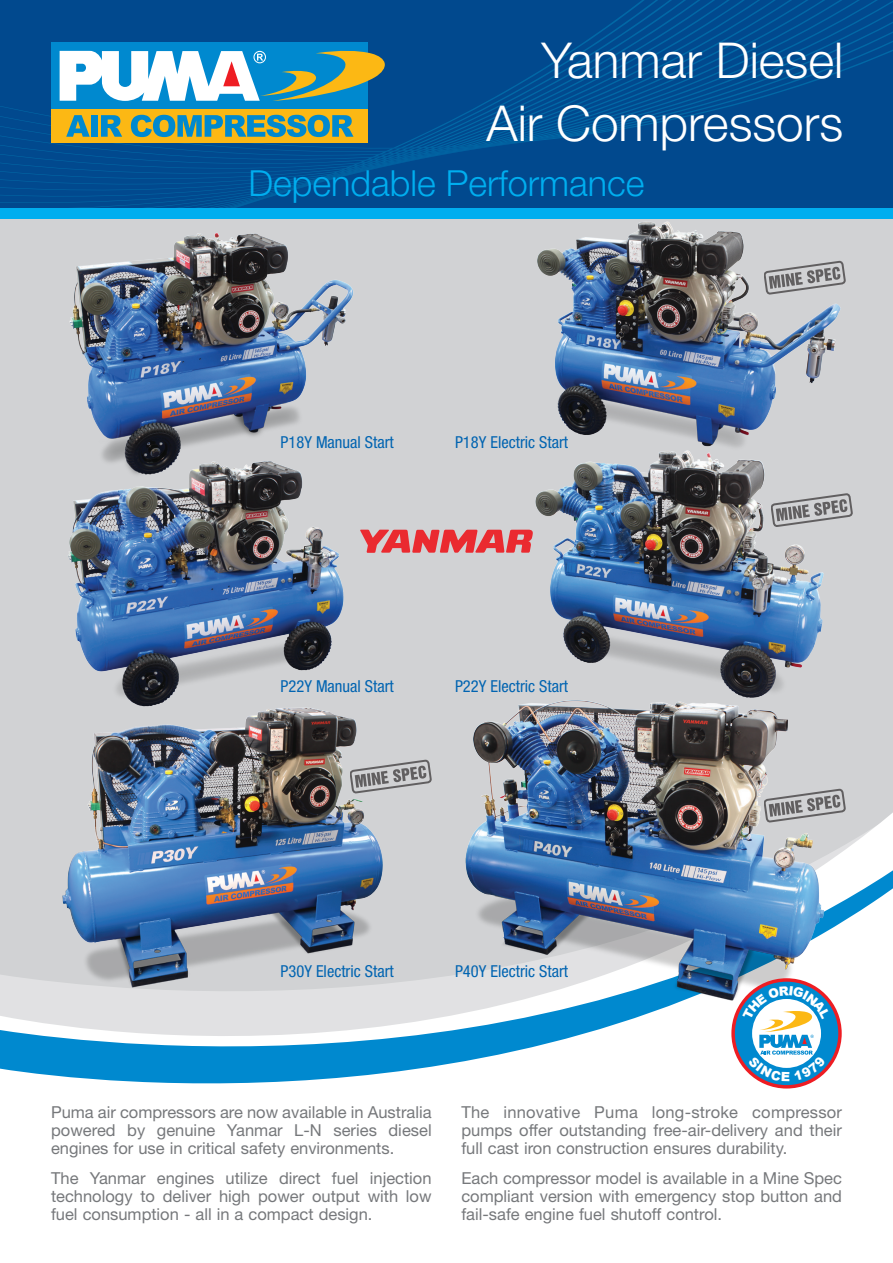
<style>
.page{position:relative;width:893px;height:1263px;background:#fff}
.page>*{position:absolute;margin:0;border:0;box-sizing:border-box;transform-origin:0 0}
.t1{font:300 49.5px/63px "Helvetica Neue LT Std";color:#fff;text-align:right}
.t2{font:300 36px "Helvetica Neue LT Std";color:#00aeef}
.t3{font:16.5px/18px "Helvetica Neue LT Std";color:#76787b;text-align:justify}
.t4{font:condensed 16.5px "Helvetica Neue LT Std";color:#0164b1}
</style>
<div class="page">
<div style="left:0;top:219px;width:893px;height:587px;background:#d1d2d4"></div>
<svg style="left:0;top:199px;width:893px;height:8px;background:#014a8f"></svg>
<svg style="left:0;top:192px;width:893px;height:7px;background:#014a8f"></svg>
<svg style="left:0;top:184px;width:893px;height:8px;background:#014a8f"></svg>
<svg style="left:0;top:177px;width:893px;height:7px;background:#014a8f"></svg>
<svg style="left:0;top:171px;width:893px;height:6px;background:#014a8f"></svg>
<svg style="left:0;top:164px;width:893px;height:7px;background:#014a8f"></svg>
<svg style="left:0;top:160px;width:893px;height:4px;background:#014b8f"></svg>
<svg style="left:0;top:156px;width:893px;height:4px;background:#014b8f"></svg>
<svg style="left:0;top:152px;width:893px;height:4px;background:#014b90"></svg>
<svg style="left:0;top:0;width:893px;height:149px;background:#004c90"></svg>
<svg style="left:0;top:1039px;width:842px;height:50px"></svg>
<svg style="left:0;top:806px;width:893px;height:233px"></svg>
<div style="left:0;top:208px;width:893px;height:11px;background:#00aeef"></div>
<img style="left:526px;top:219px;width:320px;height:223px">
<img style="left:512px;top:442px;width:340px;height:257px">
<img style="left:452px;top:690px;width:380px;height:315px">
<img style="left:63px;top:226px;width:295px;height:228px">
<img style="left:52px;top:454px;width:309px;height:245px">
<img style="left:34px;top:699px;width:371px;height:290px">
<div style="left:51px;top:109px;width:317px;height:34px;background:#fcb814"></div>
<div style="left:51px;top:43px;width:317px;height:66px;background:#0089cf"></div>
<svg style="left:60px;top:50px;width:326px;height:51px"></svg>
<svg style="left:66px;top:115px;width:24px;height:22px"></svg>
<div style="left:91px;top:115px;width:6px;height:22px;background:#0089cf"></div>
<svg style="left:101px;top:115px;width:21px;height:22px"></svg>
<svg style="left:131px;top:115px;width:222px;height:22px"></svg>
<svg style="left:360px;top:530px;width:173px;height:23px;background:#e16166"></svg>
<svg style="left:350px;top:757px;width:81px;height:39px;background:#afb0b1"></svg>
<svg style="left:764px;top:786px;width:81px;height:39px;background:#afb0b1"></svg>
<svg style="left:771px;top:491px;width:81px;height:38px;background:#afafb0"></svg>
<svg style="left:764px;top:259px;width:81px;height:38px;background:#afafb0"></svg>
<svg style="left:731px;top:978px;width:111px;height:110px"></svg>
<div style="left:735px;top:982px;width:103px;height:103px;background:#0089cf;border-radius:50%"></div>
<svg style="left:743px;top:986px;width:87px;height:95px"></svg>
<h1 class="t1" style="left:486px;top:28px;width:358px">Yanmar Diesel<br>Air Compressors</h1>
<h2 class="t2" style="left:248px;top:161px;width:398px">Dependable Performance</h2>
<p class="t4" style="left:281px;top:432px;width:115px">P18Y Manual Start</p>
<p class="t4" style="left:455px;top:432px;width:115px">P18Y Electric Start</p>
<p class="t4" style="left:281px;top:676px;width:115px">P22Y Manual Start</p>
<p class="t4" style="left:455px;top:676px;width:115px">P22Y Electric Start</p>
<p class="t4" style="left:281px;top:961px;width:115px">P30Y Electric Start</p>
<p class="t4" style="left:455px;top:961px;width:115px">P40Y Electric Start</p>
<p class="t3" style="left:51px;top:1103px;width:382px">Puma air compressors are now available in Australia powered by genuine Yanmar L-N series diesel engines for use in critical safety environments.</p>
<p class="t3" style="left:51px;top:1169px;width:382px">The Yanmar engines utilize direct fuel injection technology to deliver high power output with low fuel consumption - all in a compact design.</p>
<p class="t3" style="left:461px;top:1103px;width:382px">The innovative Puma long-stroke compressor pumps offer outstanding free-air-delivery and their full cast iron construction ensures durability.</p>
<p class="t3" style="left:461px;top:1169px;width:382px">Each compressor model is available in a Mine Spec compliant version with emergency stop button and fail-safe engine fuel shutoff control.</p>
</div>
